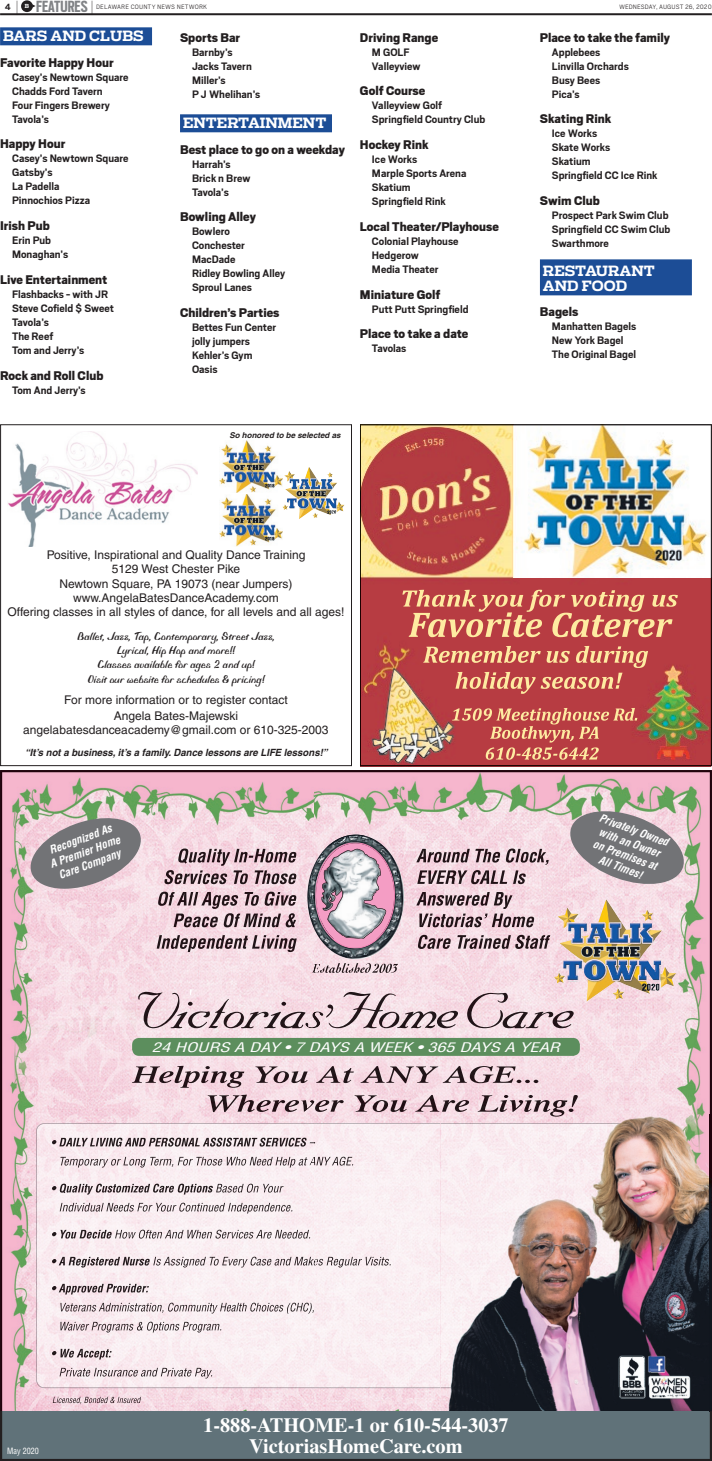
<style>
.page{position:relative;width:712px;height:1461px;background:#fff}
.page>*{position:absolute;margin:0;border:0;box-sizing:border-box;transform-origin:0 0}
.t1{font:700 20.3px "Times";color:#fff}
.t2{font:700 18px "Scout Cond";color:#818386}
.t3{font:900 14px "Scout";color:#231f20}
.t4{font:700 14px/15px "Receiver";color:#fff}
.t5{font:italic condensed 12.9px "Helvetica";color:#fff;scale:1.41 1}
.t6{font:700 12px/14px "Scout";color:#231f20}
.t7{font:12px/14.4px "Helvetica";color:#231f20;text-align:center}
.t8{font:12px/14.1px "Biffo MT Std";color:#231f20;text-align:center}
.t9{font:italic 700 condensed 11px/13.2px "Helvetica";color:#fff;text-align:center}
.t10{font:italic 700 10px "Helvetica";color:#231f20;scale:.96 1}
.t11{font:700 10px "Cub Scout";color:#231f20}
.t12{font:condensed 8.5px "Helvetica";color:#fff;scale:.96 1}
.t13{font:italic 700 8px "Helvetica";color:#231f20}
.t14{font:300 7px "Cub Scout";letter-spacing:.01em;color:#231f20}
.t15{font:700 5.5px "Receiver";color:#fff}
.s1{font-family:"Cub Scout";font-weight:300;font-size:17.2px;color:#231f20}
</style>
<div class="page">
<div style="left:0;top:27px;width:152px;height:18px;background:#1c4d96"></div>
<div style="left:180px;top:114px;width:152px;height:18px;background:#1c4d96"></div>
<div style="left:540px;top:259px;width:152px;height:36px;background:#1c4d96"></div>
<img style="left:360px;top:424px;width:352px;height:342px">
<img style="left:8px;top:431px;width:189px;height:115px">
<img style="left:220px;top:441px;width:62px;height:105px">
<hr style="left:220px;top:493px;width:62px;height:1px;background:#fff">
<img style="left:282px;top:467px;width:51px;height:52px">
<div style="left:0;top:424px;width:352px;height:342px;border:1px solid #231f20"></div>
<img style="left:0;top:770px;width:314px;height:641px">
<img style="left:314px;top:770px;width:398px;height:641px">
<div style="left:0;top:1411px;width:712px;height:50px;background:#607279"></div>
<svg style="left:52px;top:1138px;width:263px;height:9px;background:#9f9397"></svg>
<svg style="left:60px;top:1157px;width:293px;height:11px"></svg>
<svg style="left:52px;top:1184px;width:232px;height:11px"></svg>
<svg style="left:60px;top:1203px;width:232px;height:11px"></svg>
<svg style="left:52px;top:1230px;width:258px;height:9px"></svg>
<svg style="left:52px;top:1257px;width:339px;height:11px"></svg>
<svg style="left:52px;top:1284px;width:97px;height:11px"></svg>
<svg style="left:60px;top:1303px;width:254px;height:11px"></svg>
<svg style="left:61px;top:1322px;width:160px;height:11px"></svg>
<svg style="left:52px;top:1349px;width:60px;height:11px"></svg>
<svg style="left:60px;top:1368px;width:152px;height:11px;background:#ccbfc3"></svg>
<img style="left:554px;top:900px;width:99px;height:102px">
<svg style="left:21px;top:0;width:15px;height:12px"></svg>
<hr style="left:0;top:13px;width:712px;height:2px;background:#231f20">
<h2 class="t2" style="left:16px;top:-4px;width:79px"><span class="s1">|</span> FEATURES <span class="s1">|</span></h2>
<p class="t11" style="left:5px;top:1px;width:8px">4</p>
<p class="t15" style="left:25px;top:3px;width:6px">B</p>
<p class="t14" style="left:96px;top:2px;width:113px">DELAWARE COUNTY NEWS NETWORK</p>
<p class="t14" style="left:619px;top:2px;width:94px">WEDNESDAY, AUGUST 26, 2020</p>
<p class="t4" style="left:3px;top:28px;width:142px">BARS AND CLUBS</p>
<p class="t3" style="left:0;top:55px;width:115px">Favorite Happy Hour</p>
<p class="t6" style="left:12px;top:70px;width:118px">Casey’s Newtown Square<br>Chadds Ford Tavern<br>Four Fingers Brewery<br>Tavola’s</p>
<p class="t3" style="left:0;top:136px;width:67px">Happy Hour</p>
<p class="t6" style="left:12px;top:152px;width:118px">Casey’s Newtown Square<br>Gatsby’s<br>La Padella<br>Pinnochios Pizza</p>
<p class="t3" style="left:0;top:218px;width:51px">Irish Pub</p>
<p class="t6" style="left:12px;top:234px;width:58px">Erin Pub<br>Monaghan’s</p>
<p class="t3" style="left:0;top:272px;width:109px">Live Entertainment</p>
<p class="t6" style="left:12px;top:287px;width:103px">Flashbacks - with JR<br>Steve Cofield $ Sweet<br>Tavola’s<br>The Reef<br>Tom and Jerry’s</p>
<p class="t3" style="left:0;top:368px;width:105px">Rock and Roll Club</p>
<p class="t6" style="left:12px;top:383px;width:75px">Tom And Jerry’s</p>
<p class="t3" style="left:180px;top:30px;width:62px">Sports Bar</p>
<p class="t6" style="left:192px;top:45px;width:70px">Barnby’s<br>Jacks Tavern<br>Miller’s<br>P J Whelihan’s</p>
<p class="t4" style="left:183px;top:115px;width:145px">ENTERTAINMENT</p>
<p class="t3" style="left:180px;top:142px;width:166px">Best place to go on a weekday</p>
<p class="t6" style="left:192px;top:157px;width:60px">Harrah’s<br>Brick n Brew<br>Tavola’s</p>
<p class="t3" style="left:180px;top:209px;width:77px">Bowling Alley</p>
<p class="t6" style="left:192px;top:225px;width:95px">Bowlero<br>Conchester<br>MacDade<br>Ridley Bowling Alley<br>Sproul Lanes</p>
<p class="t3" style="left:180px;top:305px;width:101px">Children’s Parties</p>
<p class="t6" style="left:192px;top:321px;width:86px">Bettes Fun Center jolly jumpers<br>Kehler’s Gym<br>Oasis</p>
<p class="t3" style="left:360px;top:30px;width:80px">Driving Range</p>
<p class="t6" style="left:372px;top:45px;width:50px">M GOLF<br>Valleyview</p>
<p class="t3" style="left:360px;top:83px;width:67px">Golf Course</p>
<p class="t6" style="left:372px;top:99px;width:115px">Valleyview Golf<br>Springfield Country Club</p>
<p class="t3" style="left:360px;top:137px;width:70px">Hockey Rink</p>
<p class="t6" style="left:372px;top:152px;width:96px">Ice Works<br>Marple Sports Arena<br>Skatium<br>Springfield Rink</p>
<p class="t3" style="left:360px;top:219px;width:140px">Local Theater/Playhouse</p>
<p class="t6" style="left:372px;top:234px;width:88px">Colonial Playhouse<br>Hedgerow<br>Media Theater</p>
<p class="t3" style="left:360px;top:287px;width:82px">Miniature Golf</p>
<p class="t6" style="left:372px;top:302px;width:98px">Putt Putt Springfield</p>
<p class="t3" style="left:360px;top:326px;width:110px">Place to take a date</p>
<p class="t6" style="left:372px;top:342px;width:36px">Tavolas</p>
<p class="t13" style="left:230px;top:430px;width:113px">So honored to be selected as</p>
<p class="t3" style="left:540px;top:30px;width:132px">Place to take the family</p>
<p class="t6" style="left:552px;top:45px;width:78px">Applebees<br>Linvilla Orchards<br>Busy Bees<br>Pica’s</p>
<p class="t3" style="left:540px;top:111px;width:73px">Skating Rink</p>
<p class="t6" style="left:552px;top:127px;width:107px">Ice Works<br>Skate Works<br>Skatium<br>Springfield CC Ice Rink</p>
<p class="t3" style="left:540px;top:193px;width:61px">Swim Club</p>
<p class="t6" style="left:552px;top:208px;width:120px">Prospect Park Swim Club<br>Springfield CC Swim Club<br>Swarthmore</p>
<p class="t4" style="left:543px;top:263px;width:113px">RESTAURANT<br>AND FOOD</p>
<p class="t3" style="left:540px;top:304px;width:40px">Bagels</p>
<p class="t6" style="left:552px;top:320px;width:86px">Manhatten Bagels<br>New York Bagel<br>The Original Bagel</p>
<p class="t7" style="left:7px;top:547px;width:339px">Positive, Inspirational and Quality Dance Training<br>5129 West Chester Pike<br>Newtown Square, PA 19073 (near Jumpers) www.AngelaBatesDanceAcademy.com<br>Offering classes in all styles of dance, for all levels and all ages!</p>
<p class="t8" style="left:77px;top:630px;width:199px">Ballet, Jazz, Tap, Contemporary, Street Jazz, Lyrical, Hip Hop and more!!<br>Classes available for ages 2 and up!<br>Visit our website for schedules &amp; pricing!</p>
<p class="t7" style="left:64px;top:692px;width:225px;line-height:15.6px">For more information or to register contact<br>Angela Bates-Majewski</p>
<p class="t7" style="left:23px;top:723px;width:307px">angelabatesdanceacademy@gmail.com or 610-325-2003</p>
<p class="t10" style="left:25px;top:746px;width:317px">“It’s not a business, it’s a family. Dance lessons are LIFE lessons!”</p>
<p class="t9" style="left:44px;top:845px;width:75px;rotate:-20deg">Recognized As<br>A Premier Home<br>Care Company</p>
<p class="t9" style="left:602px;top:811px;width:74px;rotate:20deg">Privately Owned with an Owner on Premises at<br>All Times!</p>
<p class="t5" style="left:152px;top:1039px;width:291px">24 HOURS A DAY • 7 DAYS A WEEK • 365 DAYS A YEAR</p>
<h1 class="t1" style="left:203px;top:1413px;width:307px">1-888-ATHOME-1 or 610-544-3037</h1>
<p class="t12" style="left:7px;top:1445px;width:35px">May 2020</p>
<h1 class="t1" style="left:249px;top:1434px;width:215px">VictoriasHomeCare.com</h1>
</div>
